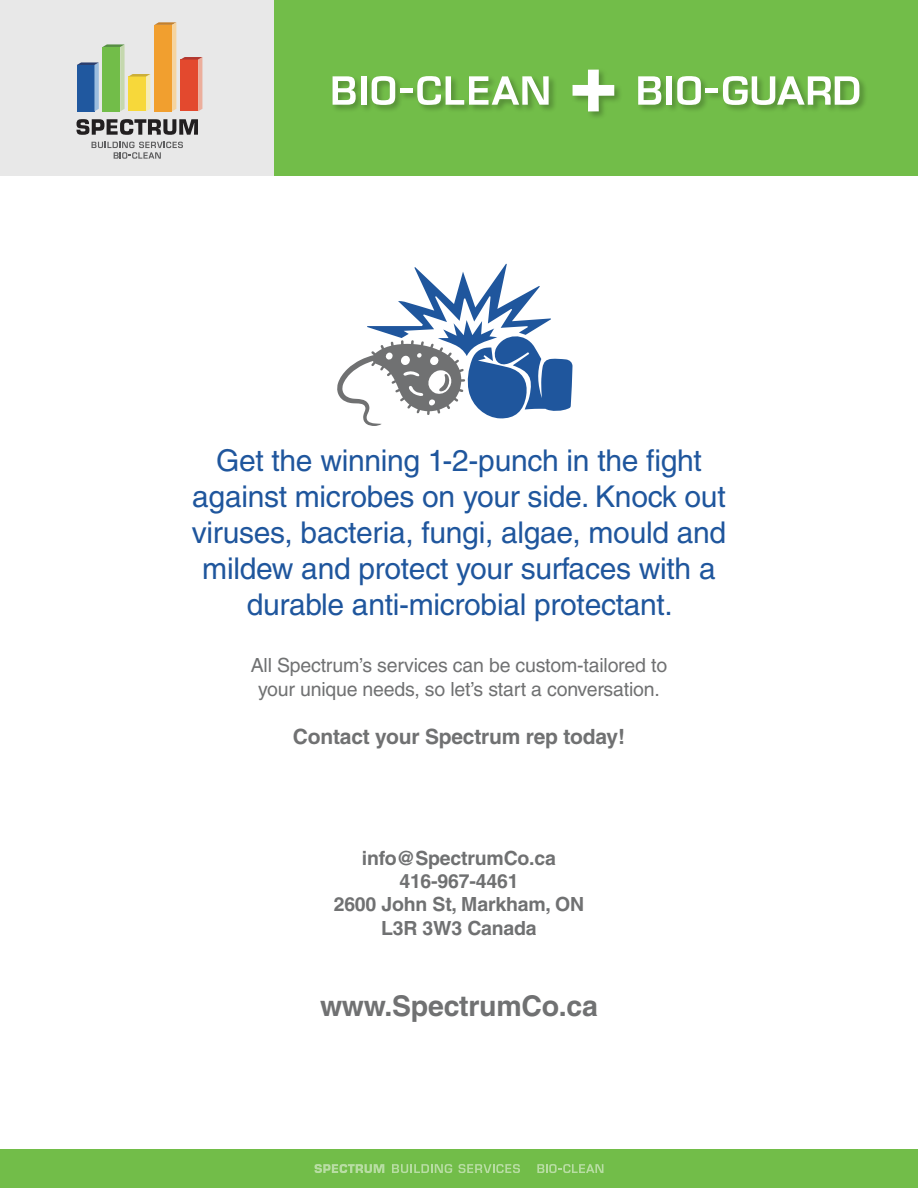
<style>
.page{position:relative;width:918px;height:1188px;background:#fff}
.page>*{position:absolute;margin:0;border:0;box-sizing:border-box;transform-origin:0 0}
.t1{font:30px/36px "Helvetica LT";letter-spacing:-.01em;color:#1f569d;text-align:center}
.t2{font:700 28.5px "Helvetica LT";letter-spacing:-.01em;color:#707172}
.t3{font:700 21px "Helvetica LT";letter-spacing:-.01em;color:#707172}
.t4{font:19.5px/23.4px "Helvetica LT";letter-spacing:-.01em;color:#707172;text-align:center}
.t5{font:700 19.5px/23.4px "Helvetica LT";letter-spacing:-.01em;color:#707172;text-align:center}
</style>
<div class="page">
<div style="left:274px;top:0;width:644px;height:176px;background:#72bd49"></div>
<div style="left:0;top:1149px;width:918px;height:39px;background:#72bd49"></div>
<div style="left:0;top:0;width:274px;height:176px;background:#e8e8e8"></div>
<svg style="left:77px;top:22px;width:125px;height:89px"></svg>
<svg style="left:76px;top:119px;width:122px;height:16px"></svg>
<svg style="left:92px;top:142px;width:91px;height:17px"></svg>
<div style="left:571px;top:68px;width:51px;height:52px;background:#000;opacity:.25"></div>
<svg style="left:573px;top:70px;width:41px;height:41px"></svg>
<div style="left:330px;top:74px;width:227px;height:39px;background:#000;opacity:.25"></div>
<div style="left:400px;top:88px;width:12px;height:5px;background:#fff"></div>
<svg style="left:333px;top:76px;width:23px;height:29px"></svg>
<svg style="left:372px;top:76px;width:23px;height:29px"></svg>
<div style="left:361px;top:76px;width:5px;height:29px;background:#fff"></div>
<svg style="left:417px;top:76px;width:132px;height:29px"></svg>
<div style="left:636px;top:74px;width:232px;height:39px;background:#000;opacity:.25"></div>
<div style="left:706px;top:88px;width:12px;height:5px;background:#fff"></div>
<svg style="left:638px;top:76px;width:23px;height:29px"></svg>
<svg style="left:677px;top:76px;width:24px;height:29px"></svg>
<div style="left:667px;top:76px;width:5px;height:29px;background:#fff"></div>
<svg style="left:723px;top:76px;width:136px;height:29px"></svg>
<svg style="left:392px;top:1164px;width:60px;height:9px"></svg>
<svg style="left:459px;top:1164px;width:61px;height:9px"></svg>
<svg style="left:315px;top:1164px;width:69px;height:9px"></svg>
<svg style="left:537px;top:1164px;width:66px;height:9px"></svg>
<svg style="left:337px;top:264px;width:236px;height:162px"></svg>
<p class="t1" style="left:192px;top:443px;width:536px">Get the winning 1-2-punch in the fight against microbes on your side. Knock out viruses, bacteria, fungi, algae, mould and mildew and protect your surfaces with a durable anti-microbial protectant.</p>
<p class="t4" style="left:251px;top:654px;width:418px">All Spectrum’s services can be custom-tailored to your unique needs, so let’s start a conversation.</p>
<p class="t3" style="left:293px;top:724px;width:334px">Contact your Spectrum rep today!</p>
<p class="t5" style="left:334px;top:846px;width:252px">info@SpectrumCo.ca<br>416-967-4461<br>2600 John St, Markham, ON<br>L3R 3W3 Canada</p>
<p class="t2" style="left:320px;top:988px;width:279px">www.SpectrumCo.ca</p>
</div>
